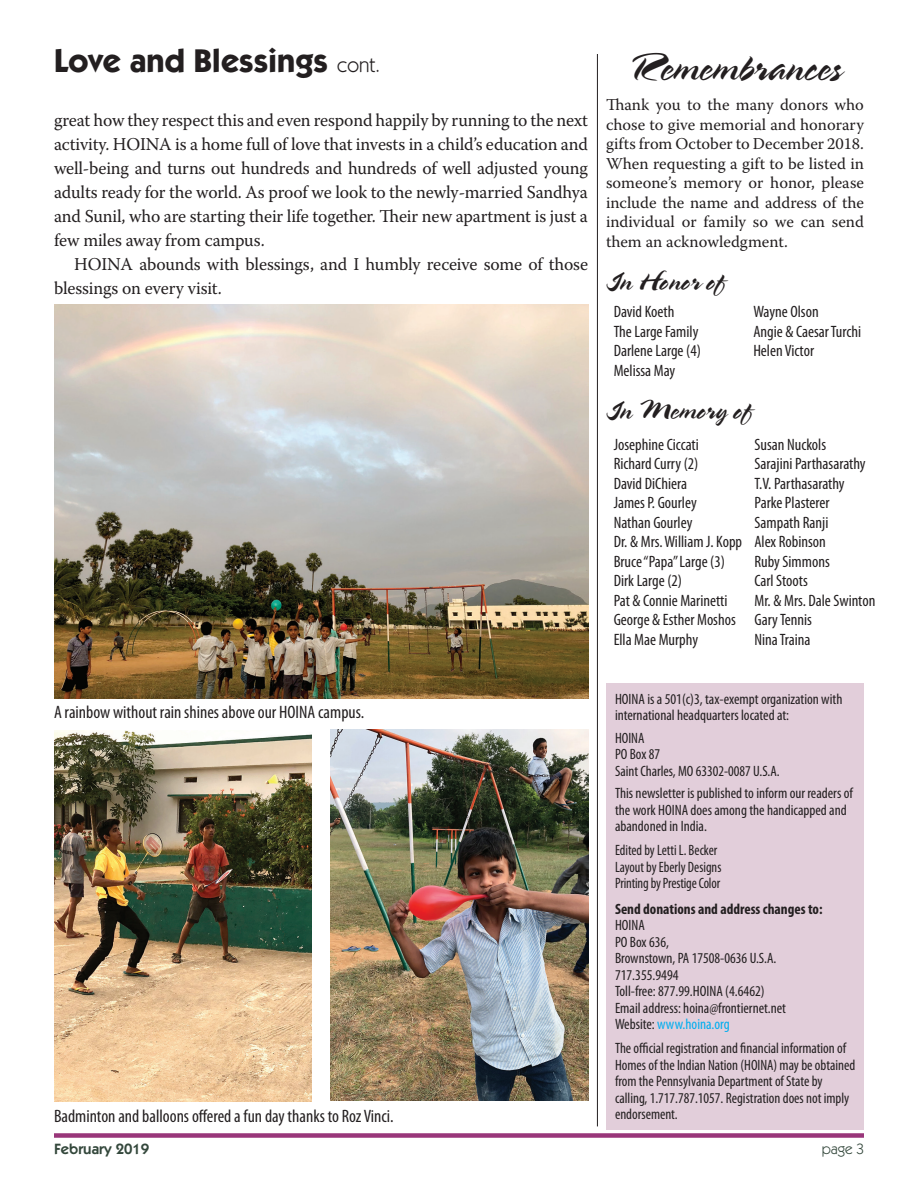
<style>
.page{position:relative;width:918px;height:1188px;background:#fff}
.page>*{position:absolute;margin:0;border:0;box-sizing:border-box;transform-origin:0 0}
.t1{font:40.5px "Spring";color:#231f20}
.t2{font:700 33px "Itc Kabel";color:#231f20}
.t3{font:27px "Spring";color:#231f20}
.t4{font:18px/24px "Warnock Pro";letter-spacing:-.01em;color:#231f20;text-align:justify}
.t5{font:condensed 18px "Myriad Pro";color:#231f20}
.running_text{font:condensed 16.5px "Myriad Pro";color:#231f20}
.Plain_Text{font:16.5px/19.5px "Warnock Pro";color:#231f20;text-align:justify}
.t6{font:condensed 15px/16.5px "Myriad Pro";color:#231f20}
.t7{font:condensed 15px "Myriad Pro";color:#231f20;scale:.94 1}
.t8{font:700 condensed 15px "Myriad Pro";color:#231f20}
.t9{font:600 15px "Itc Kabel";color:#34483c}
.t10{font:15px "Itc Kabel";color:#34483c}
.s1{font-weight:400;font-size:21px}
.s2{color:#00aeef}
</style>
<div class="page">
<div style="left:606px;top:684px;width:258px;height:446px;background:#e2ceda"></div>
<div style="left:54px;top:1133px;width:810px;height:5px;background:#99367a"></div>
<hr style="left:597px;top:54px;width:1px;height:1072px;background:#231f20">
<img style="left:54px;top:305px;width:535px;height:394px">
<img style="left:54px;top:731px;width:258px;height:370px">
<img style="left:330px;top:730px;width:258px;height:370px">
<p class="t2" style="left:54px;top:41px;width:328px">Love and Blessings <span class="s1">cont.</span></p>
<p class="t4" style="left:54px;top:108px;width:536px">great how they respect this and even respond happily by running to the next activity. HOINA is a home full of love that invests in a child’s education and well-being and turns out hundreds and hundreds of well adjusted young adults ready for the world. As proof we look to the newly-married Sandhya and Sunil, who are starting their life together. Their new apartment is just a few miles away from campus.</p>
<p class="t4" style="left:54px;top:252px;width:536px;text-indent:20px">HOINA abounds with blessings, and I humbly receive some of those blessings on every visit.</p>
<p class="t5" style="left:54px;top:701px;width:312px">A rainbow without rain shines above our HOINA campus.</p>
<p class="t5" style="left:54px;top:1105px;width:341px">Badminton and balloons offered a fun day thanks to Roz Vinci.</p>
<p class="t1" style="left:628px;top:44px;width:215px">Remembrances</p>
<p class="Plain_Text" style="left:606px;top:95px;width:260px">Thank you to the many donors who chose to give memorial and honorary gifts from October to December 2018.<br>When requesting a gift to be listed in someone’s memory or honor, please include the name and address of the individual or family so we can send them an acknowledgment.</p>
<p class="t3" style="left:606px;top:265px;width:121px">In Honor of</p>
<p class="running_text" style="left:614px;top:302px;width:62px">David Koeth</p>
<p class="running_text" style="left:614px;top:321px;width:86px">The Large Family</p>
<p class="running_text" style="left:614px;top:341px;width:89px">Darlene Large (4)</p>
<p class="running_text" style="left:614px;top:360px;width:63px">Melissa May</p>
<p class="running_text" style="left:753px;top:302px;width:67px">Wayne Olson</p>
<p class="running_text" style="left:753px;top:321px;width:109px">Angie &amp; Caesar Turchi</p>
<p class="running_text" style="left:753px;top:341px;width:62px">Helen Victor</p>
<p class="t3" style="left:606px;top:395px;width:148px">In Memory of</p>
<p class="running_text" style="left:614px;top:434px;width:87px">Josephine Ciccati</p>
<p class="running_text" style="left:614px;top:454px;width:86px">Richard Curry (2)</p>
<p class="running_text" style="left:614px;top:473px;width:75px">David DiChiera</p>
<p class="running_text" style="left:614px;top:493px;width:85px">James P. Gourley</p>
<p class="running_text" style="left:614px;top:512px;width:80px">Nathan Gourley</p>
<p class="running_text" style="left:614px;top:532px;width:130px">Dr. &amp; Mrs. William J. Kopp</p>
<p class="running_text" style="left:614px;top:551px;width:113px">Bruce “Papa” Large (3)</p>
<p class="running_text" style="left:614px;top:571px;width:70px">Dirk Large (2)</p>
<p class="running_text" style="left:614px;top:590px;width:115px">Pat &amp; Connie Marinetti</p>
<p class="running_text" style="left:614px;top:610px;width:124px">George &amp; Esther Moshos</p>
<p class="running_text" style="left:614px;top:629px;width:86px">Ella Mae Murphy</p>
<p class="running_text" style="left:754px;top:434px;width:73px">Susan Nuckols</p>
<p class="running_text" style="left:754px;top:454px;width:113px">Sarajini Parthasarathy</p>
<p class="running_text" style="left:754px;top:473px;width:92px">T.V. Parthasarathy</p>
<p class="running_text" style="left:754px;top:493px;width:76px">Parke Plasterer</p>
<p class="running_text" style="left:754px;top:512px;width:75px">Sampath Ranji</p>
<p class="running_text" style="left:754px;top:532px;width:73px">Alex Robinson</p>
<p class="running_text" style="left:754px;top:551px;width:77px">Ruby Simmons</p>
<p class="running_text" style="left:754px;top:571px;width:55px">Carl Stoots</p>
<p class="running_text" style="left:754px;top:590px;width:122px">Mr. &amp; Mrs. Dale Swinton</p>
<p class="running_text" style="left:754px;top:610px;width:59px">Gary Tennis</p>
<p class="running_text" style="left:754px;top:629px;width:58px">Nina Traina</p>
<p class="t6" style="left:615px;top:690px;width:229px">HOINA is a 501(c)3, tax-exempt organization with international headquarters located at:</p>
<p class="t6" style="left:615px;top:729px;width:46px">HOINA<br>PO Box 87</p>
<p class="t6" style="left:615px;top:762px;width:166px">Saint Charles, MO 63302-0087 U.S.A.</p>
<p class="t6" style="left:615px;top:785px;width:239px">This newsletter is published to inform our readers of the work HOINA does among the handicapped and abandoned in India.</p>
<p class="t7" style="left:615px;top:841px;width:110px">Edited by Letti L. Becker</p>
<p class="t7" style="left:615px;top:858px;width:115px">Layout by Eberly Designs</p>
<p class="t7" style="left:615px;top:874px;width:113px">Printing by Prestige Color</p>
<p class="t8" style="left:615px;top:899px;width:209px">Send donations and address changes to:</p>
<p class="t6" style="left:615px;top:917px;width:56px">HOINA<br>PO Box 636,</p>
<p class="t6" style="left:615px;top:950px;width:163px">Brownstown, PA 17508-0636 U.S.A.<br>717.355.9494</p>
<p class="t6" style="left:615px;top:983px;width:173px">Toll-free: 877.99.HOINA (4.6462)<br>Email address: hoina@frontiernet.net<br>Website: <span class="s2">www.hoina.org</span></p>
<p class="t6" style="left:615px;top:1040px;width:242px">The official registration and financial information of Homes of the Indian Nation (HOINA) may be obtained from the Pennsylvania Department of State by calling, 1.717.787.1057. Registration does not imply endorsement.</p>
<p class="t9" style="left:54px;top:1140px;width:97px">February 2019</p>
<p class="t10" style="left:822px;top:1140px;width:44px">page 3</p>
</div>
